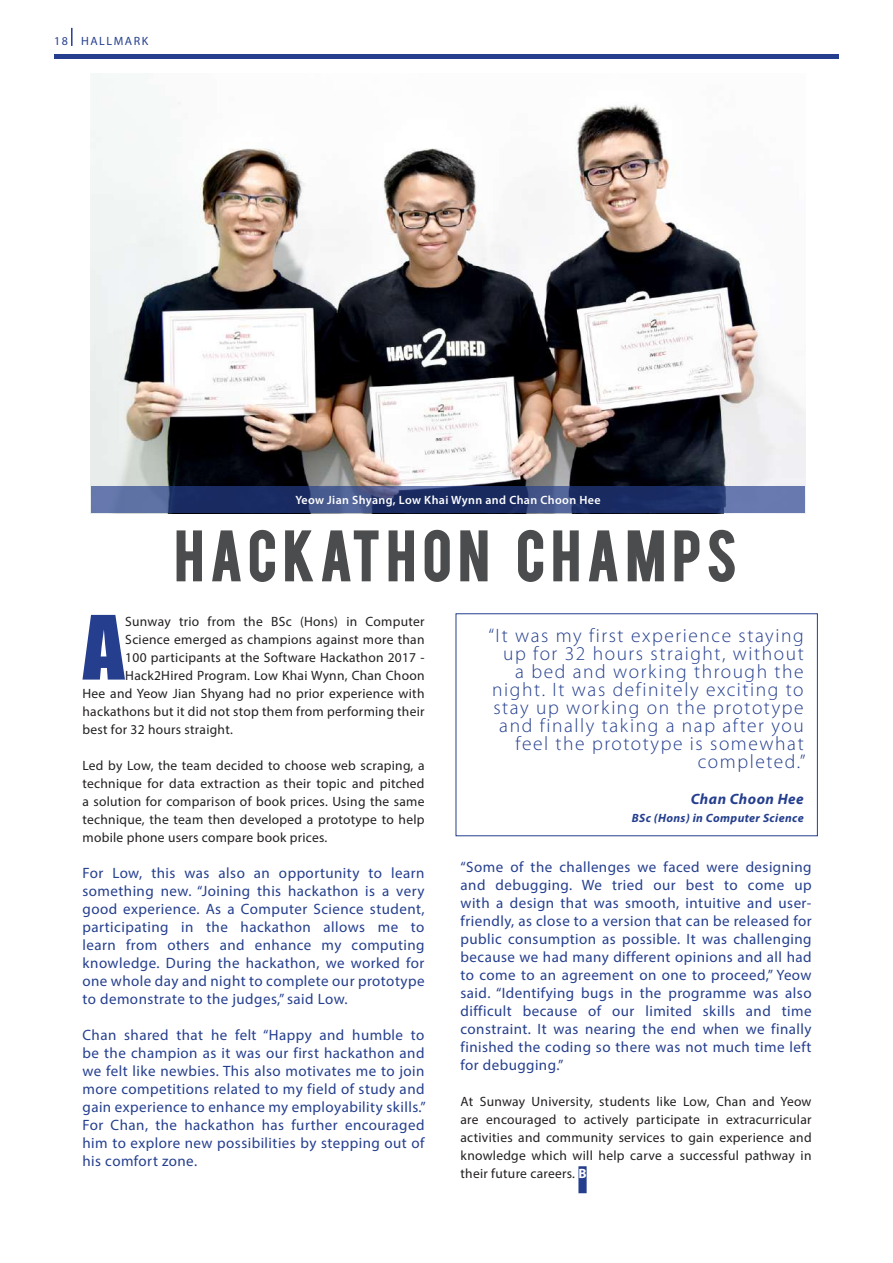
<style>
.page{position:relative;width:893px;height:1263px;background:#fff}
.page>*{position:absolute;margin:0;border:0;box-sizing:border-box;transform-origin:0 0}
.t1{font:81.75px "Impact";color:#253f8e}
.t2{font:55.5px "Bebas";letter-spacing:.12em;color:#4b4c4d}
.t3{font:300 19.5px/18px "Myriad Pro";letter-spacing:.08em;color:#253f8e;text-align:right}
.t4{font:15px/18px "Myriad Pro";letter-spacing:.03em;color:#253f8e;text-align:justify}
.t5{font:italic 700 15px "Myriad Pro";letter-spacing:.03em;color:#253f8e}
.t6{font:13.5px/18px "Myriad Pro";letter-spacing:.02em;color:#231f20;text-align:justify}
.t7{font:600 12px "Myriad Pro";letter-spacing:.03em;color:#fff}
.t8{font:italic 700 12px "Myriad Pro";letter-spacing:.03em;color:#253f8e}
.t9{font:12px "Myriad Pro";letter-spacing:.13em;color:#253f8e}
.s1{font-weight:700;color:#fff}
</style>
<div class="page">
<hr style="left:54px;top:54px;width:785px;height:4px;background:#253f8e">
<svg style="left:71px;top:27px;width:2px;height:19px"></svg>
<img style="left:90px;top:73px;width:716px;height:440px">
<div style="left:578px;top:1166px;width:9px;height:27px;background:#253f8e"></div>
<svg style="left:176px;top:530px;width:26px;height:52px"></svg>
<svg style="left:212px;top:530px;width:29px;height:52px"></svg>
<svg style="left:249px;top:529px;width:26px;height:53px"></svg>
<svg style="left:285px;top:530px;width:28px;height:52px"></svg>
<svg style="left:322px;top:530px;width:57px;height:52px"></svg>
<svg style="left:388px;top:530px;width:26px;height:52px"></svg>
<svg style="left:424px;top:529px;width:26px;height:53px"></svg>
<svg style="left:460px;top:530px;width:28px;height:52px"></svg>
<svg style="left:518px;top:529px;width:26px;height:53px"></svg>
<svg style="left:553px;top:530px;width:26px;height:52px"></svg>
<svg style="left:589px;top:530px;width:29px;height:52px"></svg>
<svg style="left:627px;top:530px;width:37px;height:52px"></svg>
<svg style="left:674px;top:530px;width:26px;height:52px"></svg>
<svg style="left:708px;top:529px;width:27px;height:53px"></svg>
<svg style="left:91px;top:487px;width:714px;height:26px;background:#32447a"></svg>
<p class="t9" style="left:54px;top:34px;width:96px">18 HALLMARK</p>
<p class="t7" style="left:295px;top:493px;width:307px">Yeow Jian Shyang, Low Khai Wynn and Chan Choon Hee</p>
<h2 class="t2" style="left:175px;top:515px;width:563px">HACKATHON CHAMPS</h2>
<h1 class="t1" style="left:83px;top:584px;width:43px">A</h1>
<p class="t6" style="left:125px;top:612px;width:301px">Sunway trio from the BSc (Hons) in Computer</p>
<p class="t6" style="left:125px;top:630px;width:301px">Science emerged as champions against more than</p>
<p class="t6" style="left:125px;top:648px;width:301px">100 participants at the Software Hackathon 2017 -</p>
<p class="t6" style="left:125px;top:666px;width:301px">Hack2Hired Program. Low Khai Wynn, Chan Choon</p>
<p class="t6" style="left:82px;top:684px;width:343px">Hee and Yeow Jian Shyang had no prior experience with</p>
<p class="t6" style="left:82px;top:702px;width:344px">hackathons but it did not stop them from performing their</p>
<p class="t6" style="left:82px;top:720px;width:152px">best for 32 hours straight.</p>
<p class="t6" style="left:82px;top:756px;width:344px">Led by Low, the team decided to choose web scraping, a technique for data extraction as their topic and pitched a solution for comparison of book prices. Using the same technique, the team then developed a prototype to help mobile phone users compare book prices.</p>
<p class="t4" style="left:82px;top:863px;width:344px">For Low, this was also an opportunity to learn something new. “Joining this hackathon is a very good experience. As a Computer Science student, participating in the hackathon allows me to learn from others and enhance my computing knowledge. During the hackathon, we worked for one whole day and night to complete our prototype to demonstrate to the judges,” said Low.</p>
<p class="t4" style="left:82px;top:1025px;width:345px">Chan shared that he felt “Happy and humble to be the champion as it was our first hackathon and we felt like newbies. This also motivates me to join more competitions related to my field of study and gain experience to enhance my employability skills.” For Chan, the hackathon has further encouraged him to explore new possibilities by stepping out of his comfort zone.</p>
<p class="t3" style="left:488px;top:627px;width:319px">“It was my first experience staying up for 32 hours straight, without<br>a bed and working through the night. It was definitely exciting to stay up working on the prototype and finally taking a nap after you feel the prototype is somewhat completed.”</p>
<p class="t5" style="left:691px;top:789px;width:114px">Chan Choon Hee</p>
<p class="t8" style="left:632px;top:810px;width:173px">BSc (Hons) in Computer Science</p>
<p class="t4" style="left:460px;top:858px;width:353px">“Some of the challenges we faced were designing and debugging. We tried our best to come up with a design that was smooth, intuitive and user&shy;friendly, as close to a version that can be released for public consumption as possible. It was challenging because we had many different opinions and all had to come to an agreement on one to proceed,” Yeow said. “Identifying bugs in the programme was also difficult because of our limited skills and time constraint. It was nearing the end when we finally finished the coding so there was not much time left for debugging.”</p>
<p class="t6" style="left:460px;top:1093px;width:353px">At Sunway University, students like Low, Chan and Yeow are encouraged to actively participate in extracurricular activities and community services to gain experience and knowledge which will help carve a successful pathway in their future careers. <span class="s1">B</span></p>
</div>
